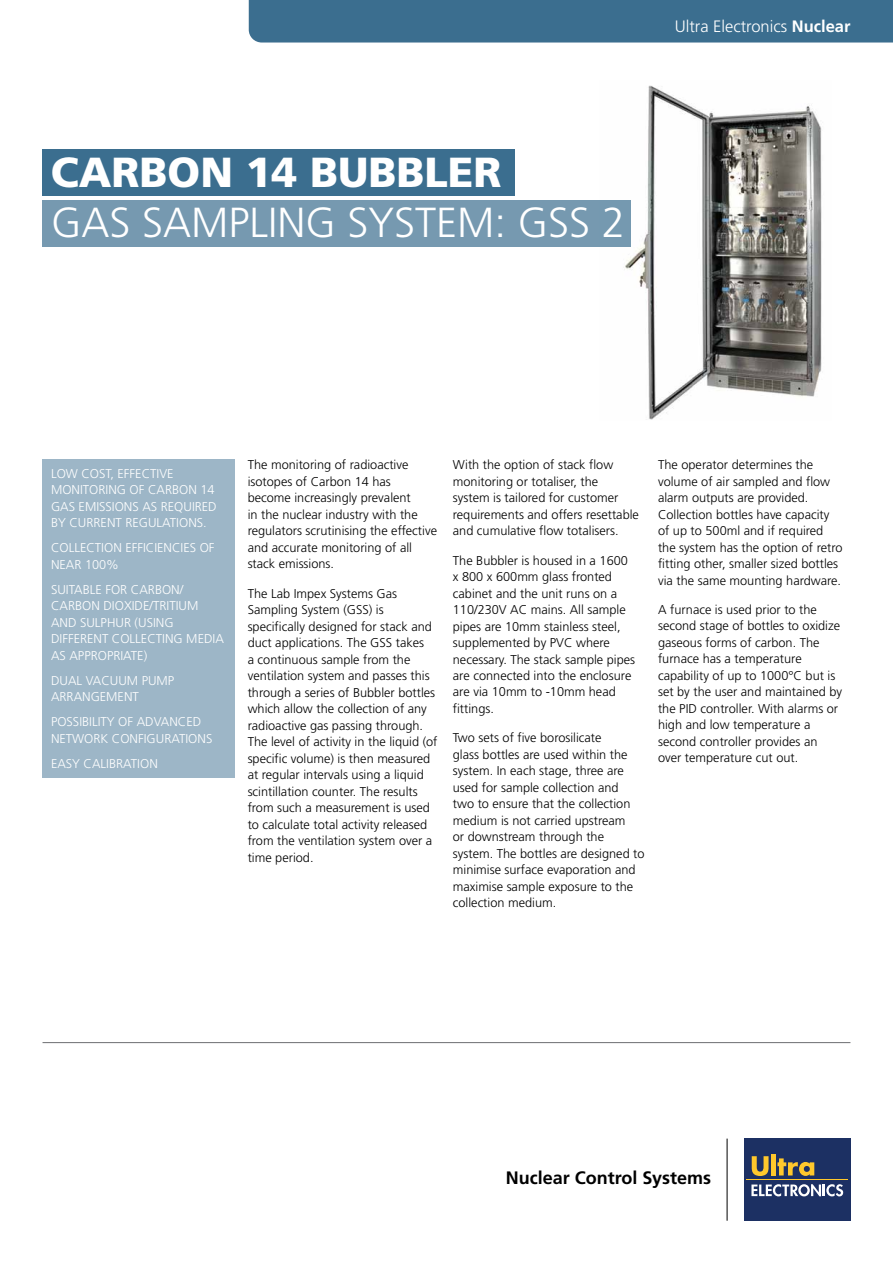
<style>
.page{position:relative;width:893px;height:1263px;background:#fff}
.page>*{position:absolute;margin:0;border:0;box-sizing:border-box;transform-origin:0 0}
.t1{font:300 42px "Frutiger";color:#fff}
.t2{font:900 42px "Frutiger";color:#fff}
.t3{font:700 18px "Frutiger";color:#000}
.t4{font:300 16.5px "Frutiger";color:#fff}
.t5{font:300 12.75px/16.5px "Frutiger";color:#000}
.t6{font:300 12.75px/16.5px "Frutiger";color:#fff}
.s1{font-weight:700}
.s2{font-family:"Frutiger LT Std"}
</style>
<div class="page">
<svg style="left:514px;top:85px;width:308px;height:335px"></svg>
<div style="left:249px;top:0;width:644px;height:43px;background:#3b6e8f"></div>
<div style="left:43px;top:149px;width:471px;height:47px;background:#3b6e8f"></div>
<div style="left:43px;top:200px;width:588px;height:47px;background:#7699b0"></div>
<hr style="left:43px;top:1042px;width:807px;height:1px;background:#6d6e71">
<div style="left:43px;top:459px;width:192px;height:319px;background:#9db6c7"></div>
<div style="left:744px;top:1138px;width:106px;height:83px;background:#1c3063"></div>
<svg style="left:751px;top:1184px;width:92px;height:12px"></svg>
<svg style="left:752px;top:1156px;width:16px;height:20px"></svg>
<div style="left:771px;top:1154px;width:5px;height:21px;background:#ffc82c"></div>
<svg style="left:777px;top:1158px;width:37px;height:18px"></svg>
<hr style="left:746px;top:1179px;width:102px;height:1px;background:#ffc82c">
<hr style="left:727px;top:1138px;width:1px;height:83px;background:#000">
<h1 class="t2" style="left:51px;top:147px;width:452px">CARBON 14 BUBBLER</h1>
<h1 class="t1" style="left:51px;top:199px;width:576px">Gas Sampling System: GSS 2</h1>
<p class="t4" style="left:675px;top:17px;width:177px">Ultra Electronics <span class="s1">Nuclear</span></p>
<p class="t6" style="left:51px;top:465px;width:165px">Low c ost, effective monitoring of Carbon 14 gas</p>
<p class="t6" style="left:51px;top:498px;width:159px;text-indent:28px">emissions as requi red by cu rrent regulati</p>
<p class="t6" style="left:179px;top:515px;width:29px">ons.</p>
<p class="t6" style="left:51px;top:540px;width:25px">Collecti</p>
<p class="t6" style="left:104px;top:540px;width:75px">on efficiencies</p>
<p class="t6" style="left:200px;top:540px;width:16px">of</p>
<p class="t6" style="left:51px;top:552px;width:70px;line-height:25px">near 100%<br>Suitable</p>
<p class="t6" style="left:51px;top:581px;width:149px;text-indent:54px">for carbon/ carbon dioxide/tritiu m and sulp</p>
<p class="t6" style="left:51px;top:614px;width:122px;text-indent:56px">hur (using different collecti</p>
<p class="t6" style="left:165px;top:631px;width:40px">ng media</p>
<p class="t6" style="left:51px;top:647px;width:76px">as appropriate</p>
<p class="t6" style="left:144px;top:647px;width:5px">)</p>
<p class="t6" style="left:51px;top:672px;width:17px">Dual</p>
<p class="t6" style="left:86px;top:672px;width:10px">vacuu</p>
<p class="t6" style="left:51px;top:672px;width:123px;text-indent:76px">m pump arrangement</p>
<p class="t6" style="left:51px;top:714px;width:22px">Possibilit</p>
<p class="t6" style="left:107px;top:714px;width:39px">y of adva</p>
<p class="t6" style="left:169px;top:714px;width:17px">nced</p>
<p class="t6" style="left:51px;top:730px;width:18px">netw</p>
<p class="t6" style="left:51px;top:726px;width:161px;line-height:25px;text-indent:33px">ork configu rations<br>Easy calib</p>
<p class="t6" style="left:116px;top:755px;width:43px">ration</p>
<p class="t5" style="left:248px;top:457px;width:191px">The monitoring of radioactive isotopes of Carbon 14 has become increasingly prevalent<br>in the nuclear industry with the regulators scrutinising the effective and accurate monitoring of all stack emissions.</p>
<p class="t5" style="left:248px;top:585px;width:191px">The Lab Impex Systems Gas<br>Sampling System (GSS) is specifically designed for stack and duct applications. The GSS takes<br>a continuous sample from the ventilation system and passes this through a series of Bubbler bottles which allow the collection of any radioactive gas passing through.<br>The level of activity in the liquid (of specific volume) is then measured at regular intervals using a liquid scintillation counter. The results from such a measurement is used to calculate total activity released from the ventilation system over a time period.</p>
<p class="t5" style="left:453px;top:457px;width:188px">With the option of stack flow monitoring or totaliser, the<br>system is tailored for customer requirements and offers resettable and cumulative flow totalisers.</p>
<p class="t5" style="left:453px;top:552px;width:184px">The Bubbler is housed in a 1600 x 800 x 600mm glass fronted cabinet and the unit runs on a<br>110/2<span class="s2">3</span>0V AC mains. All sample pipes are 10mm stainless steel, supplemented by PVC where necessary. The stack sample pipes are connected into the enclosure are via 10mm <span class="s2">to</span> -10mm head fittings.</p>
<p class="t5" style="left:453px;top:730px;width:193px">Two sets of five borosilicate<br>glass bottles are used within the system. In each stage, three are used for sample collection and<br>two to ensure that the collection medium is not carried upstream<br>or downstream through the system. The bottles are designed to minimise surface evaporation and maximise sample exposure to the collection medium.</p>
<p class="t5" style="left:658px;top:456px;width:186px">The operator determines the volume of air sampled and flow alarm outputs are provided.<br>Collection bottles have capacity of up to 500ml and if required the system has the option of retro fitting other, smaller sized bottles via the same mounting hardware.</p>
<p class="t5" style="left:658px;top:601px;width:186px">A furnace is used prior to the second stage of bottles to oxidize gaseous forms of <span class="s2">carbon</span>. The furnace has a temperature capability of up to 1000°C but is set by the user and maintained by the PID controller. With alarms or high and low temperature a second controller provides an over temperature cut out.</p>
<h2 class="t3" style="left:506px;top:1167px;width:207px">Nuclear Control Systems</h2>
</div>
